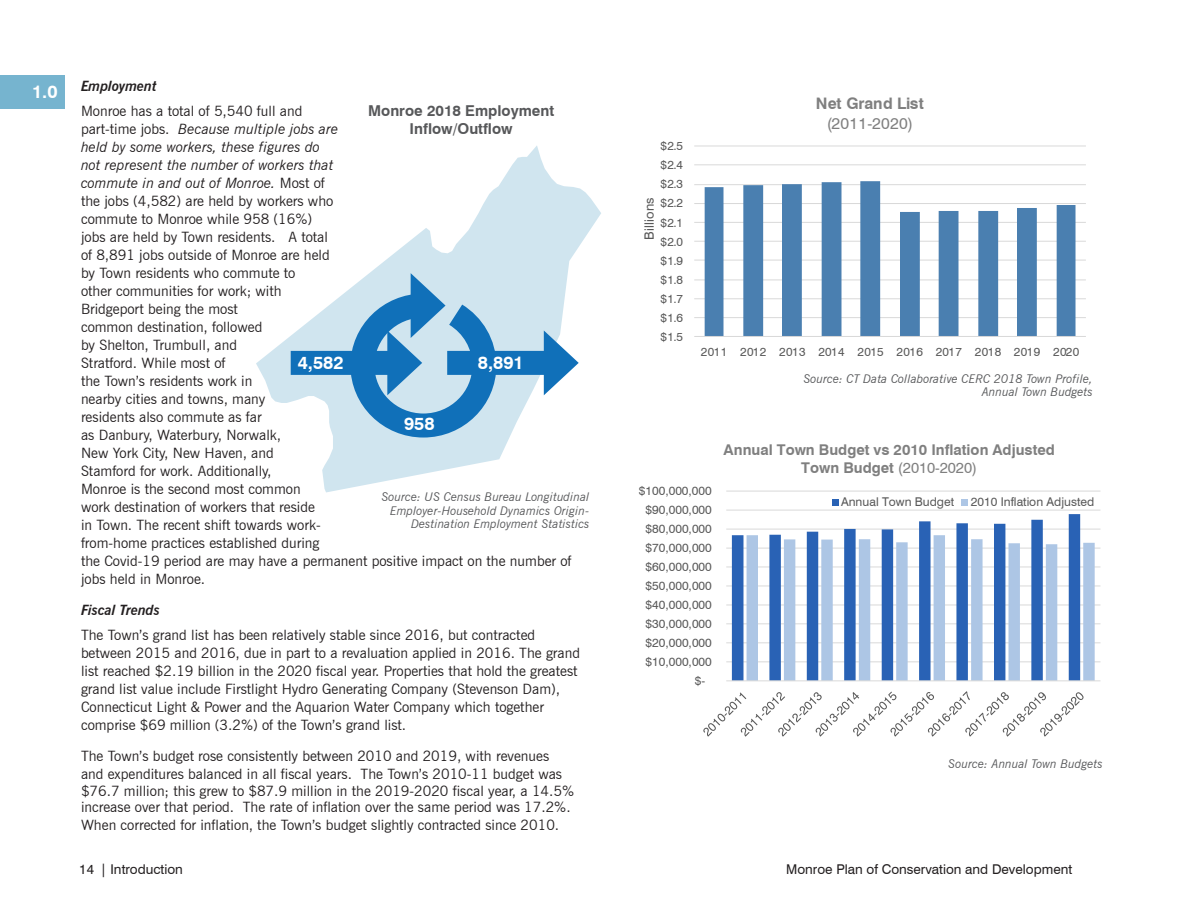
<style>
.page{position:relative;width:1188px;height:918px;background:#fff}
.page>*{position:absolute;margin:0;border:0;box-sizing:border-box;transform-origin:0 0}
.t1{font:700 18px "Swiss 721 BT";color:#fff}
.t2{font:700 15.9px/19.8px "Swiss 721 BT";letter-spacing:-.01em;color:#7f7f7f;text-align:center}
.t3{font:700 15px/18px "Swiss 721 BT";color:#57585a;text-align:center}
.t4{font:700 14.85px/17.7px "Swiss 721 BT";color:#7f7f7f;text-align:center}
.t5{font:14.25px/18px "News Gothic BT";color:#231f20}
.t6{font:italic 700 14.25px "News Gothic BT";color:#231f20}
.t7{font:13.5px "Swiss 721 BT";color:#231f20}
.t8{font:12.9px "Swiss 721 BT";letter-spacing:.01em;color:#595959}
.t9{font:12.15px "Swiss 721 BT";color:#595959}
.t10{font:italic 12px/13.5px "News Gothic BT";color:#57585a;text-align:right}
.t11{font:11.85px "Swiss 721 BT";letter-spacing:.035em;color:#595959}
.s1{font-style:italic}
.s2{font-weight:400}
</style>
<div class="page">
<div style="left:0;top:76px;width:65px;height:33px;background:#76b4cf"></div>
<svg style="left:256px;top:146px;width:345px;height:346px"></svg>
<div style="left:291px;top:351px;width:109px;height:24px;background:#1070b9"></div>
<svg style="left:338px;top:273px;width:170px;height:177px"></svg>
<div style="left:447px;top:351px;width:110px;height:24px;background:#1070b9"></div>
<svg style="left:544px;top:330px;width:35px;height:65px"></svg>
<svg style="left:694px;top:145px;width:392px;height:192px"></svg>
<svg style="left:703px;top:490px;width:398px;height:247px"></svg>
<p class="t1" style="left:32px;top:81px;width:27px">1.0</p>
<p class="t6" style="left:81px;top:77px;width:77px">Employment</p>
<p class="t5" style="left:81px;top:102px;width:492px">Monroe has a total of 5,540 full and<br>part-time jobs. <span class="s1">Because multiple jobs are<br>held by some workers, these figures do<br>not represent the number of workers that<br>commute in and out of Monroe.</span> Most of<br>the jobs (4,582) are held by workers who<br>commute to Monroe while 958 (16%)<br>jobs are held by Town residents. A total<br>of 8,891 jobs outside of Monroe are held<br>by Town residents who commute to<br>other communities for work; with<br>Bridgeport being the most<br>common destination, followed<br>by Shelton, Trumbull, and<br>Stratford. While most of<br>the Town’s residents work in<br>nearby cities and towns, many<br>residents also commute as far<br>as Danbury, Waterbury, Norwalk,<br>New York City, New Haven, and<br>Stamford for work. Additionally,<br>Monroe is the second most common<br>work destination of workers that reside<br>in Town. The recent shift towards work-<br>from-home practices established during<br>the Covid-19 period are may have a permanent positive impact on the number of jobs held in Monroe.</p>
<p class="t6" style="left:81px;top:601px;width:81px">Fiscal Trends</p>
<p class="t5" style="left:81px;top:626px;width:501px">The Town’s grand list has been relatively stable since 2016, but contracted between 2015 and 2016, due in part to a revaluation applied in 2016. The grand list reached $2.19 billion in the 2020 fiscal year. Properties that hold the greatest grand list value include Firstlight Hydro Generating Company (Stevenson Dam), Connecticut Light &amp; Power and the Aquarion Water Company which together comprise $69 million (3.2%) of the Town’s grand list.</p>
<p class="t5" style="left:81px;top:747px;width:483px">The Town’s budget rose consistently between 2010 and 2019, with revenues and expenditures balanced in all fiscal years. The Town’s 2010-11 budget was</p>
<p class="t5" style="left:81px;top:782px;width:495px;line-height:16.5px">$76.7 million; this grew to $87.9 million in the 2019-2020 fiscal year, a 14.5% increase over that period. The rate of inflation over the same period was 17.2%.</p>
<p class="t5" style="left:81px;top:816px;width:480px">When corrected for inflation, the Town’s budget slightly contracted since 2010.</p>
<p class="t3" style="left:368px;top:102px;width:187px">Monroe 2018 Employment<br>Inflow/Outflow</p>
<p class="t1" style="left:298px;top:352px;width:47px">4,582</p>
<p class="t1" style="left:478px;top:352px;width:47px">8,891</p>
<p class="t1" style="left:404px;top:413px;width:32px">958</p>
<p class="t10" style="left:381px;top:490px;width:210px">Source: US Census Bureau Longitudinal<br>Employer-Household Dynamics Origin-<br>Destination Employment Statistics</p>
<p class="t11" style="left:661px;top:139px;width:24px">$2.5</p>
<p class="t11" style="left:661px;top:158px;width:24px">$2.4</p>
<p class="t11" style="left:661px;top:177px;width:24px">$2.3</p>
<p class="t8" style="left:641px;top:240px;width:44px;rotate:-90deg">Billions</p>
<p class="t11" style="left:661px;top:196px;width:24px">$2.2</p>
<p class="t11" style="left:661px;top:215px;width:24px">$2.1</p>
<p class="t11" style="left:661px;top:234px;width:24px">$2.0</p>
<p class="t11" style="left:661px;top:253px;width:24px">$1.9</p>
<p class="t11" style="left:661px;top:272px;width:24px">$1.8</p>
<p class="t11" style="left:661px;top:291px;width:24px">$1.7</p>
<p class="t11" style="left:661px;top:310px;width:24px">$1.6</p>
<p class="t11" style="left:661px;top:330px;width:24px">$1.5</p>
<p class="t2" style="left:816px;top:93px;width:110px">Net Grand List <span class="s2">(2011-2020)</span></p>
<p class="t11" style="left:701px;top:345px;width:380px">2011 2012 2013 2014 2015 2016 2017 2018 2019 2020</p>
<p class="t10" style="left:803px;top:372px;width:291px">Source: CT Data Collaborative CERC 2018 Town Profile,</p>
<p class="t10" style="left:982px;top:385px;width:113px">Annual Town Budgets</p>
<p class="t9" style="left:639px;top:483px;width:74px">$100,000,000</p>
<p class="t9" style="left:646px;top:502px;width:68px">$90,000,000</p>
<p class="t9" style="left:646px;top:521px;width:68px">$80,000,000</p>
<p class="t9" style="left:646px;top:540px;width:68px">$70,000,000</p>
<p class="t9" style="left:646px;top:559px;width:68px">$60,000,000</p>
<p class="t9" style="left:646px;top:578px;width:68px">$50,000,000</p>
<p class="t9" style="left:646px;top:597px;width:68px">$40,000,000</p>
<p class="t9" style="left:646px;top:616px;width:68px">$30,000,000</p>
<p class="t9" style="left:646px;top:635px;width:68px">$20,000,000</p>
<p class="t9" style="left:646px;top:654px;width:68px">$10,000,000</p>
<p class="t9" style="left:695px;top:673px;width:12px">$-</p>
<p class="t4" style="left:724px;top:441px;width:333px">Annual Town Budget vs 2010 Inflation Adjusted<br>Town Budget <span class="s2">(2010-2020)</span></p>
<p class="t9" style="left:841px;top:495px;width:115px">Annual Town Budget</p>
<p class="t9" style="left:971px;top:495px;width:125px">2010 Inflation Adjusted</p>
<p class="t10" style="left:948px;top:757px;width:156px">Source: Annual Town Budgets</p>
<p class="t7" style="left:79px;top:861px;width:105px">14 | Introduction</p>
<p class="t7" style="left:786px;top:861px;width:287px">Monroe Plan of Conservation and Development</p>
</div>
